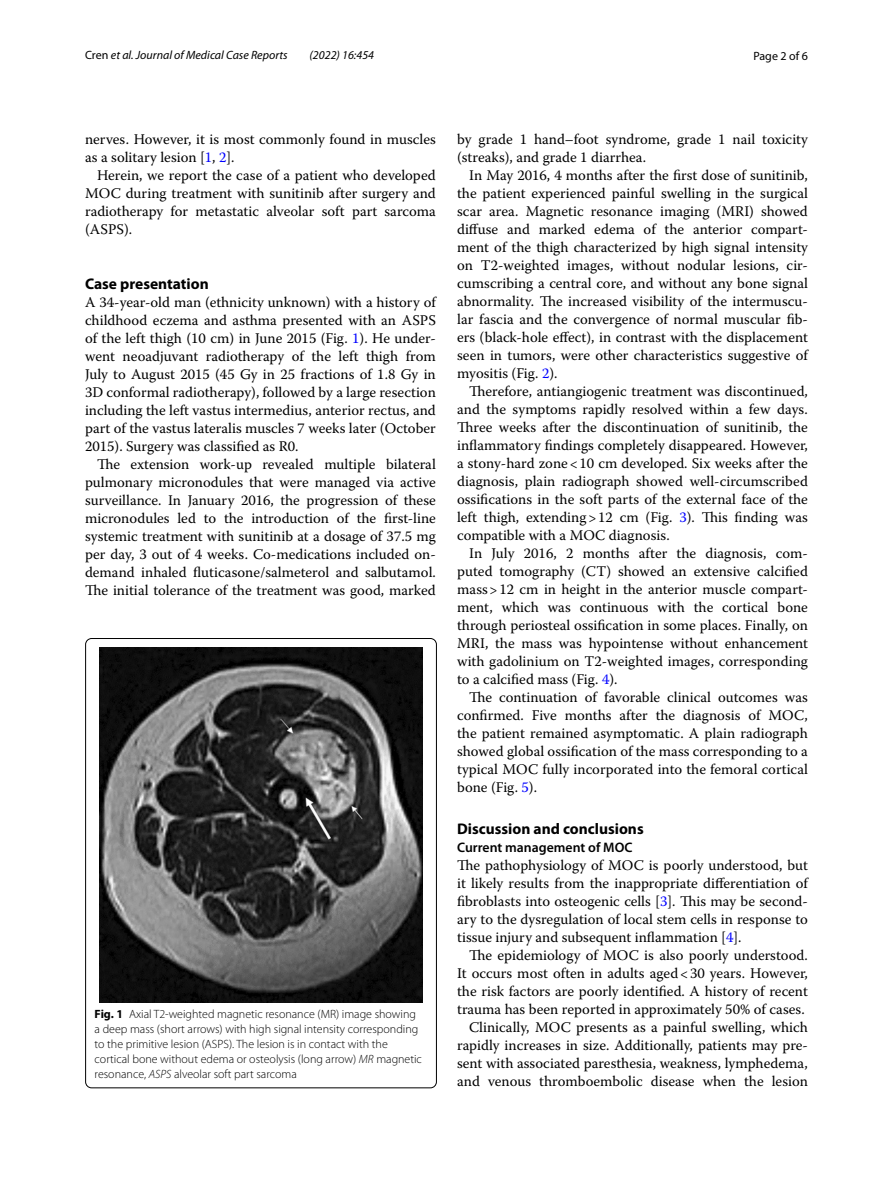
<style>
.page{position:relative;width:893px;height:1187px;background:#fff}
.page>*{position:absolute;margin:0;border:0;box-sizing:border-box;transform-origin:0 0}
.t1{font:700 15.45px "Myriad Pro";color:#000}
.t2{font:14.7px/18px "Warnock Pro";color:#000;text-align:justify}
.t3{font:600 13.8px "Myriad Pro";color:#000}
.t4{font:300 12px/15px "Myriad Pro";color:#000}
.t5{font:italic 12px "Myriad Pro";color:#000}
.t6{font:12px "Myriad Pro";color:#000}
.s1{font-style:normal}
.s2{color:#00f}
.s3{font-weight:700}
.s4{font-style:italic}
</style>
<div class="page">
<img style="left:99px;top:647px;width:324px;height:355px">
<p class="t5" style="left:85px;top:48px;width:204px"><span class="s1">Cren</span> et al. Journal of Medical Case Reports</p>
<p class="t5" style="left:310px;top:48px;width:66px">(2022) 16:454</p>
<p class="t6" style="left:753px;top:48px;width:56px">Page 2 of 6</p>
<p class="t2" style="left:85px;top:130px;width:352px">nerves. However, it is most commonly found in muscles as a solitary lesion [<span class="s2">1</span>, <span class="s2">2</span>].</p>
<p class="t2" style="left:85px;top:166px;width:352px;text-indent:12px">Herein, we report the case of a patient who developed MOC during treatment with sunitinib after surgery and radiotherapy for metastatic alveolar soft part sarcoma (ASPS).</p>
<p class="t1" style="left:85px;top:273px;width:125px">Case presentation</p>
<p class="t2" style="left:85px;top:292px;width:352px">A 34-year-old man (ethnicity unknown) with a history of childhood eczema and asthma presented with an ASPS of the left thigh (10 cm) in June 2015 (Fig. <span class="s2">1</span>). He under&shy;went neoadjuvant radiotherapy of the left thigh from July to August 2015 (45 Gy in 25 fractions of 1.8 Gy in 3D conformal radiotherapy), followed by a large resection including the left vastus intermedius, anterior rectus, and part of the vastus lateralis muscles 7 weeks later (October 2015). Surgery was classified as R0.</p>
<p class="t2" style="left:85px;top:454px;width:352px;text-indent:12px">The extension work-up revealed multiple bilateral pulmonary micronodules that were managed via active surveillance. In January 2016, the progression of these micronodules led to the introduction of the first-line systemic treatment with sunitinib at a dosage of 37.5 mg per day, 3 out of 4 weeks. Co-medications included on&shy;demand inhaled fluticasone/salmeterol and salbutamol.<br>The initial tolerance of the treatment was good, marked</p>
<p class="t4" style="left:95px;top:1006px;width:329px"><span class="s3">Fig. 1</span> Axial T2-weighted magnetic resonance (MR) image showing a deep mass (short arrows) with high signal intensity corresponding to the primitive lesion (ASPS). The lesion is in contact with the cortical bone without edema or osteolysis (long arrow) <span class="s4">MR</span> magnetic resonance, <span class="s4">ASPS</span> alveolar soft part sarcoma</p>
<p class="t2" style="left:457px;top:130px;width:352px">by grade 1 hand–foot syndrome, grade 1 nail toxicity (streaks), and grade 1 diarrhea.</p>
<p class="t2" style="left:457px;top:166px;width:352px;text-indent:12px">In May 2016, 4 months after the first dose of sunitinib, the patient experienced painful swelling in the surgical scar area. Magnetic resonance imaging (MRI) showed diffuse and marked edema of the anterior compart&shy;ment of the thigh characterized by high signal intensity on T2-weighted images, without nodular lesions, cir&shy;cumscribing a central core, and without any bone signal abnormality. The increased visibility of the intermuscu&shy;lar fascia and the convergence of normal muscular fib&shy;ers (black-hole effect), in contrast with the displacement seen in tumors, were other characteristics suggestive of myositis (Fig. <span class="s2">2</span>).</p>
<p class="t2" style="left:457px;top:382px;width:352px;text-indent:12px">Therefore, antiangiogenic treatment was discontinued, and the symptoms rapidly resolved within a few days.<br>Three weeks after the discontinuation of sunitinib, the inflammatory findings completely disappeared. However, a stony-hard zone&lt;10 cm developed. Six weeks after the diagnosis, plain radiograph showed well-circumscribed ossifications in the soft parts of the external face of the left thigh, extending&gt;12 cm (Fig. <span class="s2">3</span>). This finding was compatible with a MOC diagnosis.</p>
<p class="t2" style="left:457px;top:544px;width:352px;text-indent:12px">In July 2016, 2 months after the diagnosis, com&shy;puted tomography (CT) showed an extensive calcified mass&gt;12 cm in height in the anterior muscle compart&shy;ment, which was continuous with the cortical bone through periosteal ossification in some places. Finally, on MRI, the mass was hypointense without enhancement with gadolinium on T2-weighted images, corresponding to a calcified mass (Fig. <span class="s2">4</span>).</p>
<p class="t2" style="left:457px;top:688px;width:352px;text-indent:12px">The continuation of favorable clinical outcomes was confirmed. Five months after the diagnosis of MOC, the patient remained asymptomatic. A plain radiograph showed global ossification of the mass corresponding to a typical MOC fully incorporated into the femoral cortical bone (Fig. <span class="s2">5</span>).</p>
<p class="t1" style="left:457px;top:818px;width:188px">Discussion and conclusions</p>
<p class="t3" style="left:457px;top:838px;width:177px">Current management of MOC</p>
<p class="t2" style="left:457px;top:855px;width:352px">The pathophysiology of MOC is poorly understood, but it likely results from the inappropriate differentiation of fibroblasts into osteogenic cells [<span class="s2">3</span>]. This may be second&shy;ary to the dysregulation of local stem cells in response to tissue injury and subsequent inflammation [<span class="s2">4</span>].</p>
<p class="t2" style="left:457px;top:945px;width:352px;text-align:right">The epidemiology of MOC is also poorly understood.<br>It occurs most often in adults aged&lt;30 years. However, the risk factors are poorly identified. A history of recent trauma has been reported in approximately 50% of cases.<br>Clinically, MOC presents as a painful swelling, which rapidly increases in size. Additionally, patients may pre&shy;sent with associated paresthesia, weakness, lymphedema, and venous thromboembolic disease when the lesion</p>
</div>
